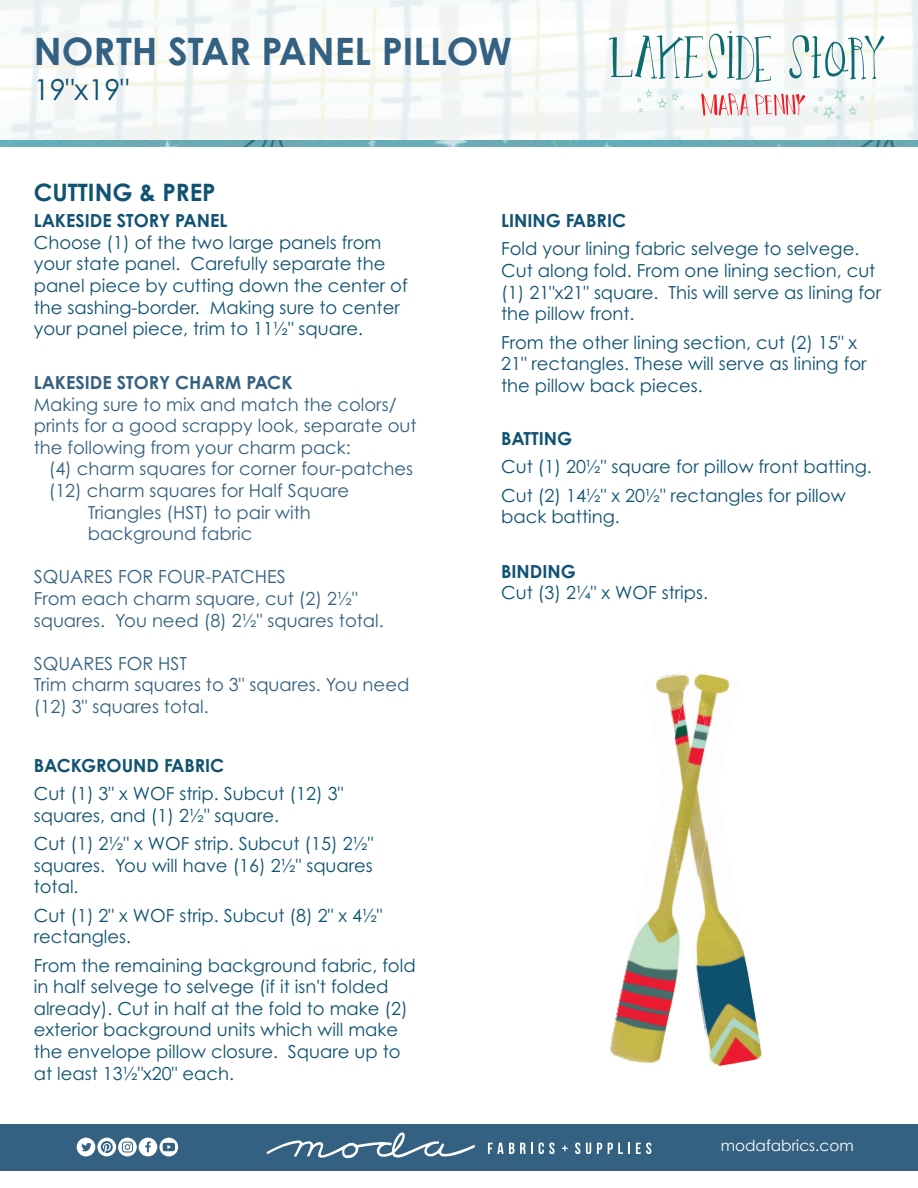
<style>
.page{position:relative;width:918px;height:1188px;background:#fff}
.page>*{position:absolute;margin:0;border:0;box-sizing:border-box;transform-origin:0 0}
.t1{font:700 37.8px "Century Gothic Pro";color:#346181}
.t2{font:28.8px "Century Gothic Pro";color:#0f5271}
.t3{font:700 24px "Century Gothic Pro";color:#0f5271}
.t4{font:18px/21.6px "Century Gothic Pro";color:#0f5271}
.t5{font:18px/21.6px "Century Gothic Pro";color:#346181}
.t6{font:700 18px "Century Gothic Pro";color:#0f5271}
.t7{font:700 18px "Century Gothic Pro";color:#346181}
.t8{font:15.3px "Century Gothic";color:#fff}
</style>
<div class="page">
<img style="left:0;top:0;width:918px;height:140px">
<svg style="left:755px;top:94px;width:50px;height:22px"></svg>
<svg style="left:701px;top:93px;width:48px;height:23px"></svg>
<svg style="left:814px;top:89px;width:51px;height:31px"></svg>
<svg style="left:636px;top:89px;width:49px;height:24px"></svg>
<svg style="left:789px;top:35px;width:95px;height:45px"></svg>
<svg style="left:609px;top:31px;width:162px;height:51px"></svg>
<svg style="left:0;top:140px;width:918px;height:7px;background:#68abb5"></svg>
<div style="left:0;top:1124px;width:918px;height:47px;background:#346181"></div>
<div style="left:77px;top:1138px;width:18px;height:18px;background:#fff;border-radius:50%"></div>
<svg style="left:81px;top:1143px;width:11px;height:9px"></svg>
<div style="left:97px;top:1138px;width:19px;height:18px;background:#fff;border-radius:50%"></div>
<svg style="left:101px;top:1141px;width:12px;height:12px"></svg>
<div style="left:139px;top:1138px;width:18px;height:18px;background:#fff;border-radius:50%"></div>
<svg style="left:145px;top:1141px;width:6px;height:11px"></svg>
<svg style="left:159px;top:1138px;width:19px;height:18px"></svg>
<svg style="left:163px;top:1143px;width:12px;height:8px"></svg>
<svg style="left:118px;top:1138px;width:19px;height:18px"></svg>
<svg style="left:122px;top:1142px;width:11px;height:11px"></svg>
<svg style="left:488px;top:1143px;width:26px;height:11px"></svg>
<svg style="left:520px;top:1143px;width:13px;height:11px"></svg>
<svg style="left:539px;top:1143px;width:16px;height:11px"></svg>
<svg style="left:562px;top:1145px;width:6px;height:6px"></svg>
<svg style="left:575px;top:1143px;width:5px;height:11px"></svg>
<svg style="left:586px;top:1143px;width:5px;height:11px"></svg>
<svg style="left:597px;top:1143px;width:5px;height:11px"></svg>
<svg style="left:608px;top:1143px;width:22px;height:11px"></svg>
<svg style="left:636px;top:1143px;width:15px;height:11px"></svg>
<svg style="left:267px;top:1132px;width:208px;height:26px"></svg>
<img style="left:714px;top:942px;width:48px;height:124px">
<img style="left:609px;top:674px;width:131px;height:390px">
<img style="left:663px;top:673px;width:38px;height:257px">
<img style="left:664px;top:701px;width:53px;height:227px">
<h1 class="t1" style="left:34px;top:27px;width:480px">NORTH STAR PANEL PILLOW</h1>
<h2 class="t2" style="left:34px;top:72px;width:97px">19"x19"</h2>
<h3 class="t3" style="left:34px;top:177px;width:183px">CUTTING &amp; PREP</h3>
<p class="t6" style="left:34px;top:209px;width:195px">LAKESIDE STORY PANEL</p>
<p class="t4" style="left:34px;top:231px;width:375px">Choose (1) of the two large panels from your state panel. Carefully separate the panel piece by cutting down the center of the sashing-border. Making sure to center your panel piece, trim to 11½" square.</p>
<p class="t7" style="left:34px;top:371px;width:260px">LAKESIDE STORY CHARM PACK</p>
<p class="t5" style="left:34px;top:393px;width:384px">Making sure to mix and match the colors/ prints for a good scrappy look, separate out the following from your charm pack:</p>
<p class="t5" style="left:49px;top:458px;width:366px">(4) charm squares for corner four-patches</p>
<p class="t5" style="left:49px;top:480px;width:302px">(12) charm squares for Half Square</p>
<p class="t5" style="left:88px;top:501px;width:225px">Triangles (HST) to pair with</p>
<p class="t5" style="left:88px;top:523px;width:166px">background fabric</p>
<p class="t5" style="left:34px;top:566px;width:352px">SQUARES FOR FOUR-PATCHES<br>From each charm square, cut (2) 2½" squares. You need (8) 2½" squares total.</p>
<p class="t5" style="left:34px;top:652px;width:377px">SQUARES FOR HST<br>Trim charm squares to 3" squares. You need (12) 3" squares total.</p>
<p class="t6" style="left:34px;top:754px;width:192px">BACKGROUND FABRIC</p>
<p class="t4" style="left:34px;top:783px;width:311px">Cut (1) 3" x WOF strip. Subcut (12) 3" squares, and (1) 2½" square.</p>
<p class="t4" style="left:34px;top:833px;width:341px;text-align:justify">Cut (1) 2½" x WOF strip. Subcut (15) 2½" squares. You will have (16) 2½" squares total.</p>
<p class="t4" style="left:34px;top:904px;width:350px">Cut (1) 2" x WOF strip. Subcut (8) 2" x 4½" rectangles.</p>
<p class="t4" style="left:34px;top:954px;width:383px">From the remaining background fabric, fold in half selvege to selvege (if it isn't folded already). Cut in half at the fold to make (2) exterior background units which will make the envelope pillow closure. Square up to at least 13½"x20" each.</p>
<p class="t6" style="left:501px;top:209px;width:127px">LINING FABRIC</p>
<p class="t4" style="left:501px;top:238px;width:382px">Fold your lining fabric selvege to selvege.<br>Cut along fold. From one lining section, cut (1) 21"x21" square. This will serve as lining for the pillow front.</p>
<p class="t4" style="left:501px;top:331px;width:367px">From the other lining section, cut (2) 15" x<br>21" rectangles. These will serve as lining for the pillow back pieces.</p>
<p class="t6" style="left:501px;top:427px;width:73px">BATTING</p>
<p class="t4" style="left:501px;top:452px;width:372px;line-height:28.3px">Cut (1) 20½" square for pillow front batting.<br>Cut (2) 14½" x 20½" rectangles for pillow</p>
<p class="t4" style="left:501px;top:506px;width:120px">back batting.</p>
<p class="t6" style="left:501px;top:560px;width:76px">BINDING</p>
<p class="t4" style="left:501px;top:582px;width:208px">Cut (3) 2¼" x WOF strips.</p>
<p class="t8" style="left:721px;top:1137px;width:134px">modafabrics.com</p>
</div>
